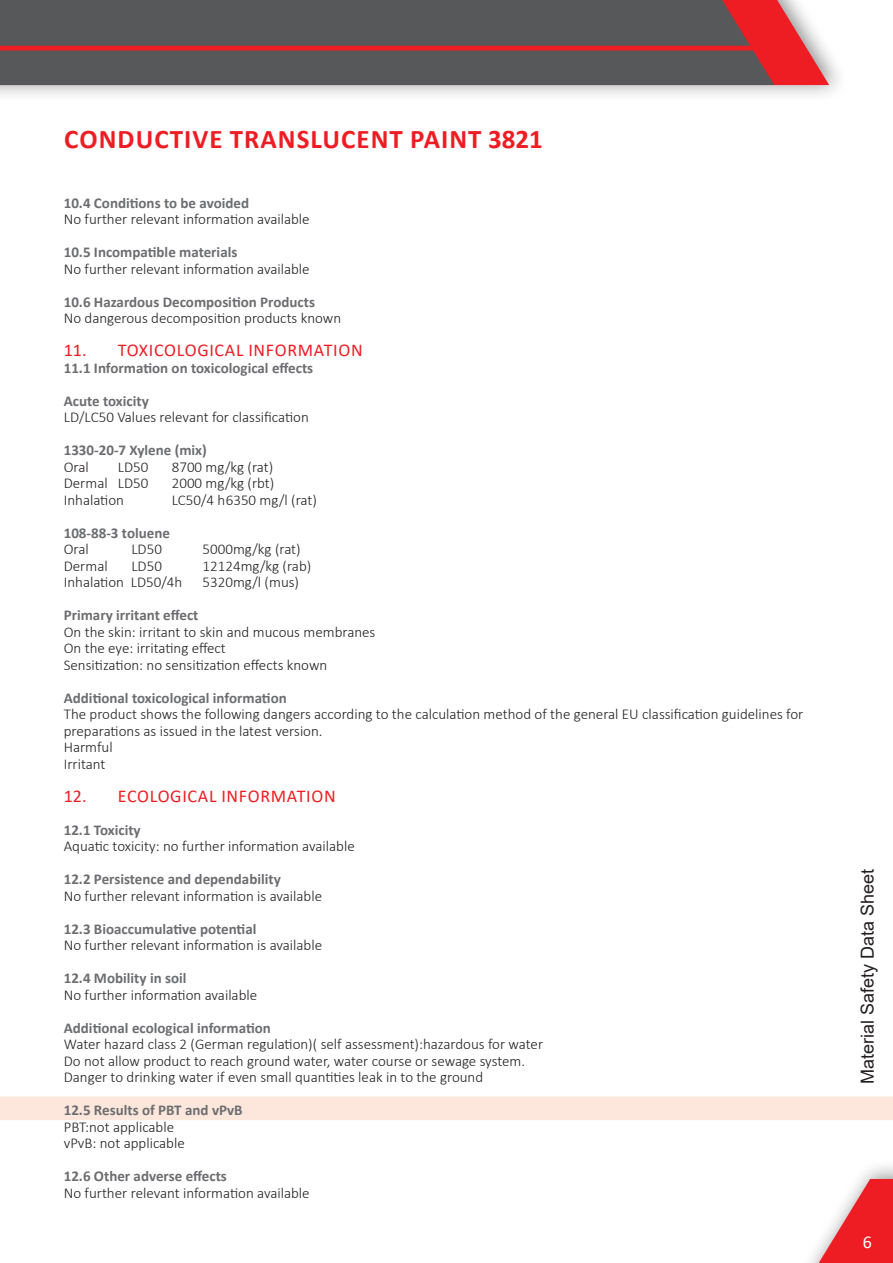
<style>
.page{position:relative;width:893px;height:1263px;background:#fff}
.page>*{position:absolute;margin:0;border:0;box-sizing:border-box;transform-origin:0 0}
.t1{font:700 27px "Calibri";letter-spacing:.04em;color:#ee1d23}
.kop_12pt{font:18px "Calibri";letter-spacing:.04em;color:#ee1d23}
.t2{font:18px "Arial";color:#231f20}
.t3{font:18px "Calibri";color:#fff}
.platte_tekst_productomschrijving{font:300 15px/16.5px "Calibri";color:#231f20}
.platte_tekst_10pt_70{font:700 15px "Calibri";color:#6c6d70}
</style>
<div class="page">
<svg style="left:0;top:1096px;width:893px;height:167px"></svg>
<div style="left:0;top:0;width:849px;height:102px;background:#231f20;opacity:.5"></div>
<svg style="left:774px;top:0;width:55px;height:85px;fill:#ee1d23"></svg>
<svg style="left:0;top:0;width:774px;height:85px;background:#aa373b"></svg>
<svg style="left:0;top:0;width:756px;height:84px;background:#615356"></svg>
<h1 class="t1" style="left:64px;top:120px;width:480px">CONDUCTIVE TRANSLUCENT PAINT 3821</h1>
<p class="platte_tekst_10pt_70" style="left:64px;top:192px;width:187px">10.4 Conditions to be avoided</p>
<p class="platte_tekst_productomschrijving" style="left:64px;top:211px;width:247px">No further relevant information available</p>
<p class="platte_tekst_10pt_70" style="left:64px;top:242px;width:175px">10.5 Incompatible materials</p>
<p class="platte_tekst_productomschrijving" style="left:64px;top:260px;width:247px">No further relevant information available</p>
<p class="platte_tekst_10pt_70" style="left:64px;top:291px;width:253px">10.6 Hazardous Decomposition Products</p>
<p class="platte_tekst_productomschrijving" style="left:64px;top:310px;width:279px">No dangerous decomposition products known</p>
<p class="kop_12pt" style="left:64px;top:338px;width:300px">11. TOXICOLOGICAL INFORMATION</p>
<p class="platte_tekst_10pt_70" style="left:64px;top:357px;width:251px">11.1 Information on toxicological effects</p>
<p class="platte_tekst_10pt_70" style="left:64px;top:390px;width:87px">Acute toxicity</p>
<p class="platte_tekst_productomschrijving" style="left:64px;top:409px;width:247px">LD/LC50 Values relevant for classification</p>
<p class="platte_tekst_10pt_70" style="left:64px;top:440px;width:145px">1330-20-7 Xylene (mix)</p>
<p class="platte_tekst_productomschrijving" style="left:64px;top:458px;width:27px">Oral</p>
<p class="platte_tekst_productomschrijving" style="left:118px;top:458px;width:32px">LD50</p>
<p class="platte_tekst_productomschrijving" style="left:172px;top:458px;width:103px">8700 mg/kg (rat)</p>
<p class="platte_tekst_productomschrijving" style="left:64px;top:475px;width:86px">Dermal LD50</p>
<p class="platte_tekst_productomschrijving" style="left:172px;top:475px;width:104px">2000 mg/kg (rbt)</p>
<p class="platte_tekst_productomschrijving" style="left:64px;top:491px;width:62px">Inhalation</p>
<p class="platte_tekst_productomschrijving" style="left:172px;top:491px;width:147px">LC50/4 h6350 mg/l (rat)</p>
<p class="platte_tekst_10pt_70" style="left:64px;top:522px;width:108px">108-88-3 toluene</p>
<p class="platte_tekst_productomschrijving" style="left:64px;top:541px;width:27px">Oral</p>
<p class="platte_tekst_productomschrijving" style="left:131px;top:541px;width:32px">LD50</p>
<p class="platte_tekst_productomschrijving" style="left:203px;top:541px;width:100px">5000mg/kg (rat)</p>
<p class="platte_tekst_productomschrijving" style="left:64px;top:557px;width:45px">Dermal</p>
<p class="platte_tekst_productomschrijving" style="left:131px;top:557px;width:32px">LD50</p>
<p class="platte_tekst_productomschrijving" style="left:203px;top:557px;width:110px">12124mg/kg (rab)</p>
<p class="platte_tekst_productomschrijving" style="left:64px;top:574px;width:120px">Inhalation LD50/4h</p>
<p class="platte_tekst_productomschrijving" style="left:203px;top:574px;width:98px">5320mg/l (mus)</p>
<p class="platte_tekst_10pt_70" style="left:64px;top:605px;width:136px">Primary irritant effect</p>
<p class="platte_tekst_productomschrijving" style="left:64px;top:623px;width:313px">On the skin: irritant to skin and mucous membranes</p>
<p class="platte_tekst_productomschrijving" style="left:64px;top:640px;width:164px">On the eye: irritating effect</p>
<p class="platte_tekst_productomschrijving" style="left:64px;top:656px;width:265px">Sensitization: no sensitization effects known</p>
<p class="platte_tekst_10pt_70" style="left:64px;top:687px;width:225px">Additional toxicological information</p>
<p class="platte_tekst_productomschrijving" style="left:64px;top:706px;width:741px">The product shows the following dangers according to the calculation method of the general EU classification guidelines for preparations as issued in the latest version.</p>
<p class="platte_tekst_productomschrijving" style="left:64px;top:739px;width:50px">Harmful</p>
<p class="platte_tekst_productomschrijving" style="left:64px;top:755px;width:43px">Irritant</p>
<p class="kop_12pt" style="left:64px;top:783px;width:273px">12. ECOLOGICAL INFORMATION</p>
<p class="platte_tekst_10pt_70" style="left:64px;top:819px;width:78px">12.1 Toxicity</p>
<p class="platte_tekst_productomschrijving" style="left:64px;top:838px;width:292px">Aquatic toxicity: no further information available</p>
<p class="platte_tekst_10pt_70" style="left:64px;top:869px;width:219px">12.2 Persistence and dependability</p>
<p class="platte_tekst_productomschrijving" style="left:64px;top:887px;width:260px">No further relevant information is available</p>
<p class="platte_tekst_10pt_70" style="left:64px;top:918px;width:194px">12.3 Bioaccumulative potential</p>
<p class="platte_tekst_productomschrijving" style="left:64px;top:937px;width:260px">No further relevant information is available</p>
<p class="platte_tekst_10pt_70" style="left:64px;top:968px;width:124px">12.4 Mobility in soil</p>
<p class="platte_tekst_productomschrijving" style="left:64px;top:986px;width:195px">No further information available</p>
<p class="platte_tekst_10pt_70" style="left:64px;top:1017px;width:209px">Additional ecological information</p>
<p class="platte_tekst_productomschrijving" style="left:64px;top:1036px;width:481px">Water hazard class 2 (German regulation)( self assessment):hazardous for water</p>
<p class="platte_tekst_productomschrijving" style="left:64px;top:1052px;width:463px">Do not allow product to reach ground water, water course or sewage system.</p>
<p class="platte_tekst_productomschrijving" style="left:64px;top:1069px;width:421px">Danger to drinking water if even small quantities leak in to the ground</p>
<p class="platte_tekst_10pt_70" style="left:64px;top:1100px;width:180px">12.5 Results of PBT and vPvB</p>
<p class="platte_tekst_productomschrijving" style="left:64px;top:1118px;width:112px">PBT:not applicable</p>
<p class="platte_tekst_productomschrijving" style="left:64px;top:1135px;width:123px">vPvB: not applicable</p>
<p class="platte_tekst_10pt_70" style="left:64px;top:1166px;width:165px">12.6 Other adverse effects</p>
<p class="platte_tekst_productomschrijving" style="left:64px;top:1184px;width:247px">No further relevant information available</p>
<p class="t2" style="left:855px;top:1084px;width:217px;rotate:-90deg">Material Safety Data Sheet</p>
<p class="t3" style="left:863px;top:1229px;width:11px">6</p>
</div>
